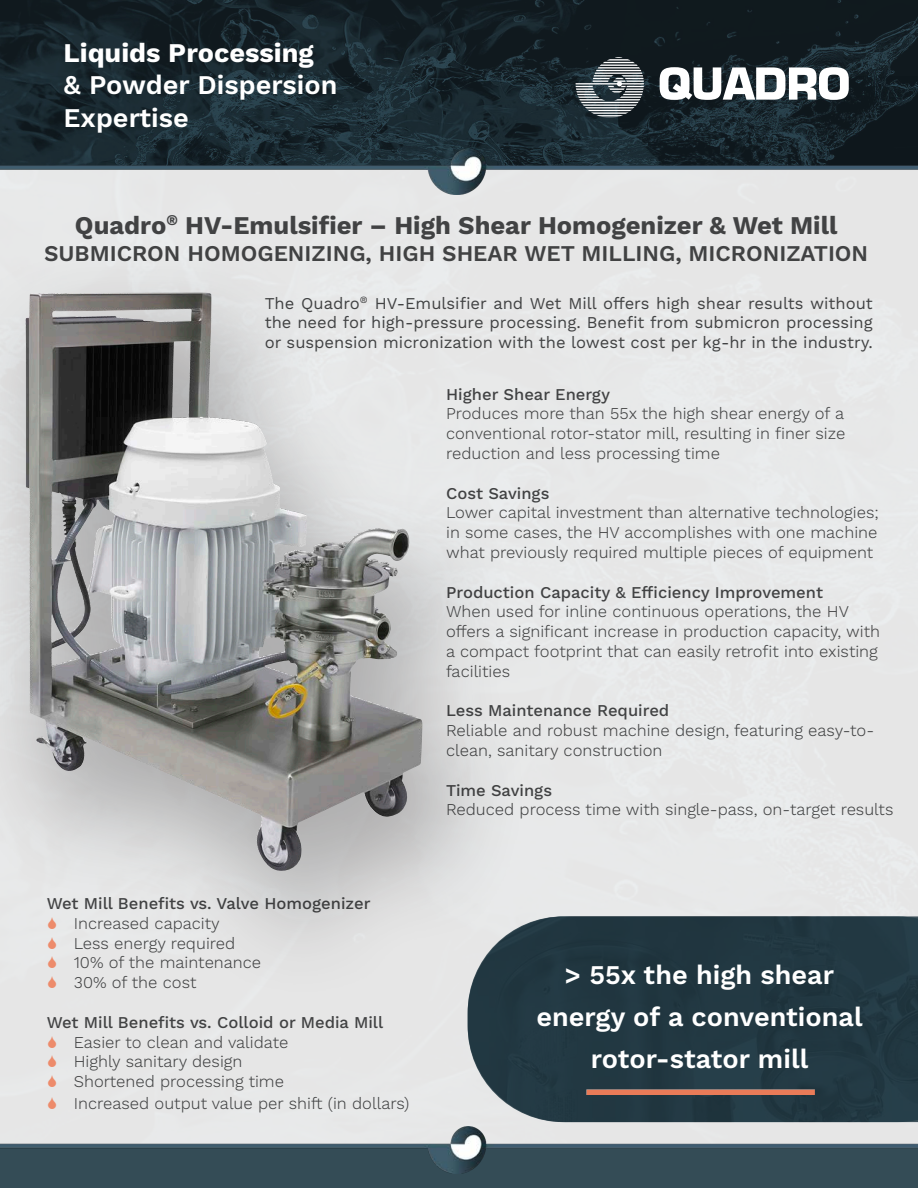
<style>
.page{position:relative;width:918px;height:1188px;background:#fff}
.page>*{position:absolute;margin:0;border:0;box-sizing:border-box;transform-origin:0 0}
.t1{font:600 27px/32.4px "Work Sans";color:#fff}
.t2{font:700 25.5px "Work Sans";color:#414243}
.t3{font:600 22.5px "Work Sans";color:#414243}
.t4{font:300 16.5px/19.8px "Work Sans";color:#414243;text-align:justify}
.t5{font:16.5px/19.8px "Work Sans";color:#414243;text-align:justify}
.t6{font:500 16.5px "Work Sans";color:#414243}
.s1{font-weight:700}
</style>
<div class="page">
<div style="left:0;top:195px;width:918px;height:932px;background:#e7e7e8"></div>
<svg style="left:0;top:0;width:918px;height:149px;background:#17242b"></svg>
<img style="left:0;top:149px;width:918px;height:46px">
<svg style="left:576px;top:57px;width:68px;height:62px;background:#5c656a"></svg>
<svg style="left:660px;top:67px;width:189px;height:33px"></svg>
<div style="left:0;top:245px;width:534px;height:761px;background:#231f20;opacity:.29"></div>
<img style="left:26px;top:292px;width:397px;height:581px">
<div style="left:468px;top:916px;width:450px;height:206px;background:#223842"></div>
<img style="left:587px;top:1090px;width:227px;height:4px">
<div style="left:0;top:1173px;width:918px;height:15px;background:#344c56"></div>
<img style="left:0;top:1127px;width:918px;height:46px">
<svg style="left:48px;top:917px;width:8px;height:12px"></svg>
<svg style="left:48px;top:936px;width:8px;height:13px"></svg>
<svg style="left:48px;top:956px;width:8px;height:12px"></svg>
<svg style="left:48px;top:976px;width:8px;height:12px"></svg>
<svg style="left:48px;top:1035px;width:8px;height:13px"></svg>
<svg style="left:48px;top:1055px;width:8px;height:12px"></svg>
<svg style="left:48px;top:1075px;width:8px;height:12px"></svg>
<svg style="left:48px;top:1097px;width:8px;height:12px"></svg>
<p class="t1" style="left:64px;top:38px;width:276px"><span class="s1">Liquids Processing </span>&amp; Powder Dispersion<br>Expertise</p>
<p class="t2" style="left:75px;top:210px;width:764px">Quadro<sup>®</sup> HV-Emulsifier – High Shear Homogenizer &amp; Wet Mill</p>
<p class="t3" style="left:44px;top:240px;width:826px">SUBMICRON HOMOGENIZING, HIGH SHEAR WET MILLING, MICRONIZATION</p>
<p class="t5" style="left:265px;top:294px;width:610px">The Quadro<sup>®</sup> HV-Emulsifier and Wet Mill offers high shear results without the need for high-pressure processing. Benefit from submicron processing or suspension micronization with the lowest cost per kg-hr in the industry.</p>
<p class="t6" style="left:446px;top:384px;width:166px">Higher Shear Energy</p>
<p class="t4" style="left:446px;top:405px;width:401px">Produces more than 55x the high shear energy of a conventional rotor-stator mill, resulting in finer size reduction and less processing time</p>
<p class="t6" style="left:446px;top:483px;width:105px">Cost Savings</p>
<p class="t4" style="left:446px;top:504px;width:434px">Lower capital investment than alternative technologies; in some cases, the HV accomplishes with one machine what previously required multiple pieces of equipment</p>
<p class="t6" style="left:446px;top:582px;width:378px">Production Capacity &amp; Efficiency Improvement</p>
<p class="t4" style="left:446px;top:603px;width:435px;text-align:left">When used for inline continuous operations, the HV offers a significant increase in production capacity, with a compact footprint that can easily retrofit into existing facilities</p>
<p class="t6" style="left:446px;top:701px;width:225px">Less Maintenance Required</p>
<p class="t4" style="left:446px;top:721px;width:430px">Reliable and robust machine design, featuring easy-to&shy;clean, sanitary construction</p>
<p class="t6" style="left:446px;top:780px;width:108px">Time Savings</p>
<p class="t4" style="left:446px;top:801px;width:449px">Reduced process time with single-pass, on-target results</p>
<p class="t6" style="left:47px;top:894px;width:325px">Wet Mill Benefits vs. Valve Homogenizer</p>
<p class="t4" style="left:74px;top:914px;width:148px">Increased capacity</p>
<p class="t4" style="left:74px;top:934px;width:163px">Less energy required</p>
<p class="t4" style="left:74px;top:953px;width:189px">10% of the maintenance</p>
<p class="t4" style="left:74px;top:973px;width:124px">30% of the cost</p>
<p class="t6" style="left:47px;top:1012px;width:338px">Wet Mill Benefits vs. Colloid or Media Mill</p>
<p class="t4" style="left:74px;top:1033px;width:216px">Easier to clean and validate</p>
<p class="t4" style="left:74px;top:1052px;width:170px">Highly sanitary design</p>
<p class="t4" style="left:74px;top:1072px;width:212px">Shortened processing time</p>
<p class="t4" style="left:74px;top:1094px;width:337px">Increased output value per shift (in dollars)</p>
<p class="t1" style="left:536px;top:955px;width:328px;line-height:42px;text-align:center">&gt; 55x the high shear energy of a conventional rotor-stator mill</p>
</div>
